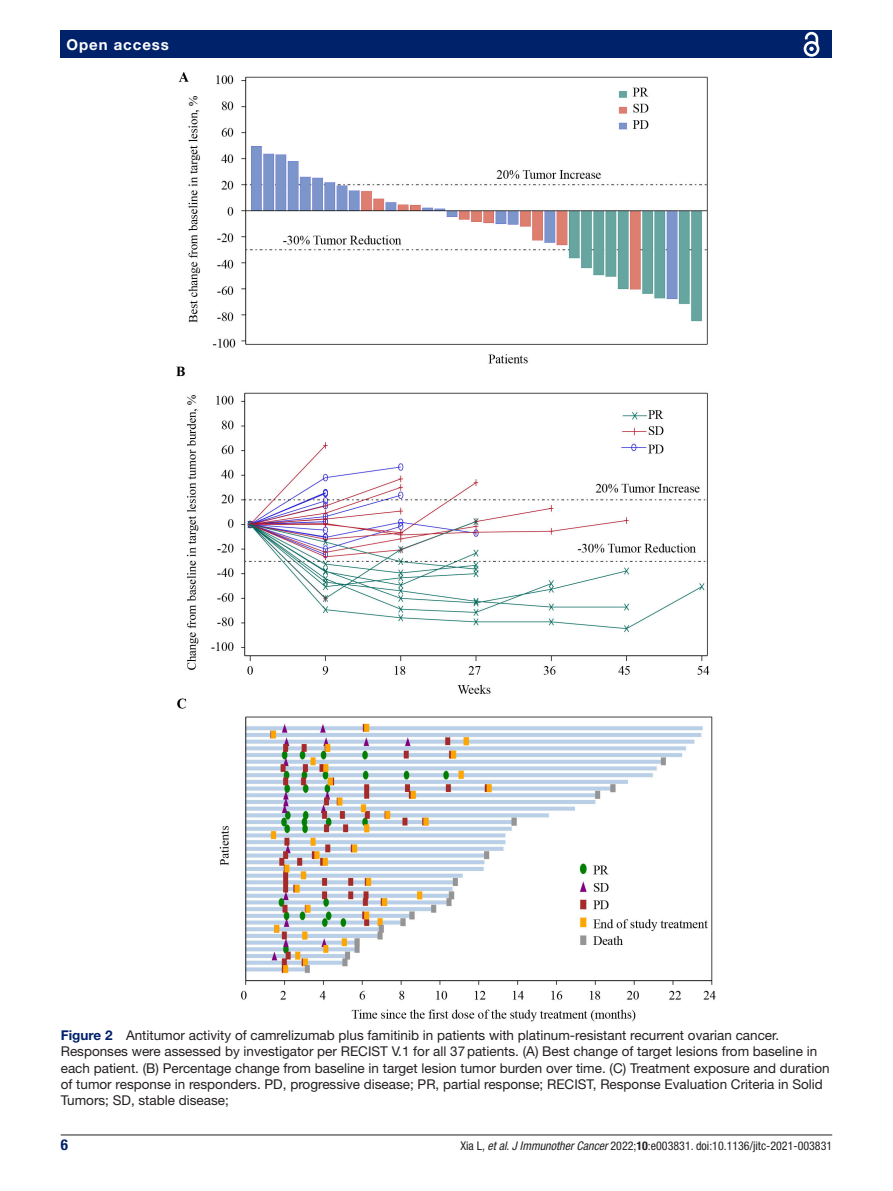
<style>
.page{position:relative;width:893px;height:1191px;background:#fff}
.page>*{position:absolute;margin:0;border:0;box-sizing:border-box;transform-origin:0 0}
.t1{font:700 15px "Helvetica Neue LT Std";letter-spacing:.065em;color:#fff}
.t2{font:700 condensed 15px "Helvetica Neue LT Std";color:#00226b}
.t3{font:13.5px/16.2px "Helvetica Neue LT Std";color:#231f20}
.t4{font:condensed 12px "Helvetica Neue LT Std";color:#231f20}
.s1{font-weight:700;color:#00226b}
.s2{font-style:italic}
.s3{font-weight:700}
</style>
<div class="page">
<hr style="left:61px;top:1134px;width:771px;height:1px;background:#231f20">
<div style="left:61px;top:31px;width:771px;height:27px;background:#00226b"></div>
<svg style="left:803px;top:31px;width:17px;height:26px"></svg>
<img style="left:176px;top:73px;width:540px;height:949px">
<p class="t1" style="left:66px;top:35px;width:104px">Open access</p>
<p class="t3" style="left:61px;top:1027px;width:770px"><span class="s1">Figure 2</span> Antitumor activity of camrelizumab plus famitinib in patients with platinum-resistant recurrent ovarian cancer.<br>Responses were assessed by investigator per RECIST V.1 for all 37patients. (A) Best change of target lesions from baseline in each patient. (B) Percentage change from baseline in target lesion tumor burden over time. (C) Treatment exposure and duration of tumor response in responders. PD, progressive disease; PR, partial response; RECIST, Response Evaluation Criteria in Solid Tumors; SD, stable disease;</p>
<p class="t2" style="left:61px;top:1135px;width:9px">6</p>
<p class="t4" style="left:460px;top:1138px;width:373px">Xia L, <span class="s2">et al</span>. <span class="s2">J Immunother Cancer</span> 2022;<span class="s3">10</span>:e003831. doi:10.1136/jitc-2021-003831</p>
</div>
